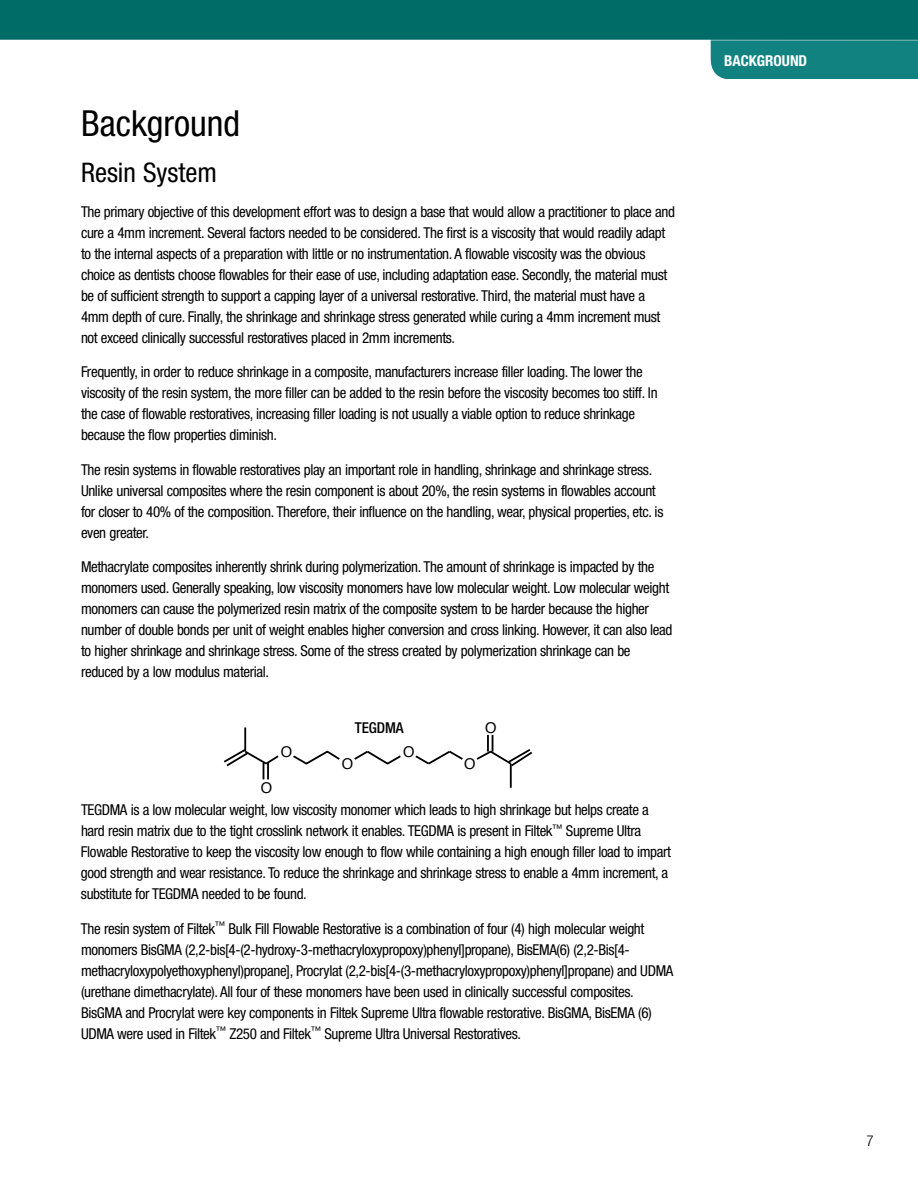
<style>
.page{position:relative;width:918px;height:1188px;background:#fff}
.page>*{position:absolute;margin:0;border:0;box-sizing:border-box;transform-origin:0 0}
.t1{font:condensed 36px "Helvetica Neue";color:#000}
.t2{font:condensed 27px "Helvetica Neue";color:#000}
.t3{font:condensed 15px/21px "Helvetica Neue";letter-spacing:-.025em;color:#000}
.t4{font:700 condensed 15px "Helvetica Neue";color:#fff}
.t5{font:500 condensed 15px "Helvetica Neue";color:#000}
.t6{font:300 condensed 15px "Helvetica Neue";color:#000}
.t7{font:14.85px "Helvetica";color:#000}
</style>
<div class="page">
<svg style="left:0;top:0;width:918px;height:62px;fill:#006c67"></svg>
<div style="left:711px;top:41px;width:207px;height:38px;background:#118280"></div>
<hr style="left:0;top:40px;width:918px;height:1px;background:#fff">
<svg style="left:354px;top:751px;width:47px;height:14px"></svg>
<svg style="left:293px;top:750px;width:47px;height:15px"></svg>
<svg style="left:224px;top:747px;width:55px;height:32px"></svg>
<hr style="left:244px;top:727px;width:2px;height:25px;background:#000">
<svg style="left:415px;top:750px;width:48px;height:15px"></svg>
<svg style="left:476px;top:735px;width:57px;height:33px"></svg>
<hr style="left:510px;top:764px;width:2px;height:24px;background:#000">
<h1 class="t1" style="left:81px;top:103px;width:161px">Background</h1>
<h2 class="t2" style="left:81px;top:157px;width:138px">Resin System</h2>
<p class="t3" style="left:81px;top:201px;width:595px">The primary objective of this development effort was to design a base that would allow a practitioner to place and cure a 4mm increment. Several factors needed to be considered. The first is a viscosity that would readily adapt to the internal aspects of a preparation with little or no instrumentation. A flowable viscosity was the obvious choice as dentists choose flowables for their ease of use, including adaptation ease. Secondly, the material must be of sufficient strength to support a capping layer of a universal restorative. Third, the material must have a 4mm depth of cure. Finally, the shrinkage and shrinkage stress generated while curing a 4mm increment must not exceed clinically successful restoratives placed in 2mm increments.</p>
<p class="t3" style="left:81px;top:361px;width:578px">Frequently, in order to reduce shrinkage in a composite, manufacturers increase filler loading. The lower the viscosity of the resin system, the more filler can be added to the resin before the viscosity becomes too stiff. In the case of flowable restoratives, increasing filler loading is not usually a viable option to reduce shrinkage because the flow properties diminish.</p>
<p class="t3" style="left:81px;top:459px;width:584px">The resin systems in flowable restoratives play an important role in handling, shrinkage and shrinkage stress.<br>Unlike universal composites where the resin component is about 20%, the resin systems in flowables account for closer to 40% of the composition. Therefore, their influence on the handling, wear, physical properties, etc. is even greater.</p>
<p class="t3" style="left:81px;top:556px;width:593px">Methacrylate composites inherently shrink during polymerization. The amount of shrinkage is impacted by the monomers used. Generally speaking, low viscosity monomers have low molecular weight. Low molecular weight monomers can cause the polymerized resin matrix of the composite system to be harder because the higher number of double bonds per unit of weight enables higher conversion and cross linking. However, it can also lead to higher shrinkage and shrinkage stress. Some of the stress created by polymerization shrinkage can be reduced by a low modulus material.</p>
<p class="t5" style="left:355px;top:719px;width:50px">TEGDMA</p>
<p class="t7" style="left:485px;top:716px;width:13px">O</p>
<p class="t7" style="left:261px;top:777px;width:13px">O</p>
<p class="t7" style="left:281px;top:740px;width:13px">O</p>
<p class="t7" style="left:403px;top:740px;width:13px">O</p>
<p class="t7" style="left:342px;top:753px;width:13px">O</p>
<p class="t7" style="left:464px;top:753px;width:13px">O</p>
<p class="t3" style="left:81px;top:799px;width:592px">TEGDMA is a low molecular weight, low viscosity monomer which leads to high shrinkage but helps create a hard resin matrix due to the tight crosslink network it enables. TEGDMA is present in Filtek<sup>™</sup> Supreme Ultra Flowable Restorative to keep the viscosity low enough to flow while containing a high enough filler load to impart good strength and wear resistance. To reduce the shrinkage and shrinkage stress to enable a 4mm increment, a substitute for TEGDMA needed to be found.</p>
<p class="t3" style="left:81px;top:918px;width:594px">The resin system of Filtek<sup>™</sup> Bulk Fill Flowable Restorative is a combination of four (4) high molecular weight monomers BisGMA (2,2-bis[4-(2-hydroxy-3-methacryloxypropoxy)phenyl]propane), BisEMA(6) (2,2-Bis[4- methacryloxypolyethoxyphenyl)propane], Procrylat (2,2-bis[4-(3-methacryloxypropoxy)phenyl]propane) and UDMA (urethane dimethacrylate). All four of these monomers have been used in clinically successful composites.<br>BisGMA and Procrylat were key components in Filtek Supreme Ultra flowable restorative. BisGMA, BisEMA (6)<br>UDMA were used in Filtek<sup>™</sup> Z250 and Filtek<sup>™</sup> Supreme Ultra Universal Restoratives.</p>
<p class="t4" style="left:724px;top:52px;width:85px">BACKGROUND</p>
<p class="t6" style="left:867px;top:1132px;width:9px">7</p>
</div>
